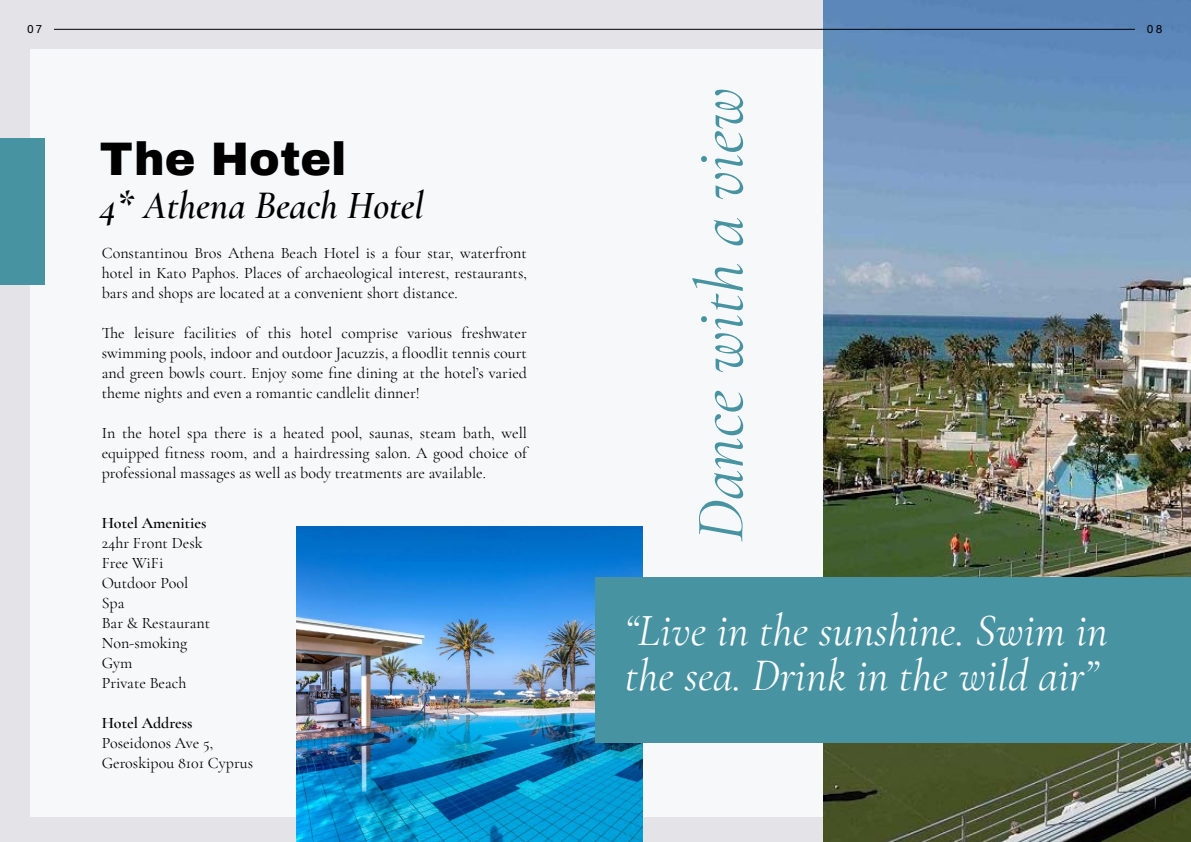
<style>
.page{position:relative;width:1191px;height:842px;background:#e4e4e8}
.page>*{position:absolute;margin:0;border:0;box-sizing:border-box;transform-origin:0 0}
.t1{font:italic 69px "Cormorant Garamond";color:#4793a1}
.t2{font:900 46px "Archivo";color:#000}
.t3{font:italic 45px/45px "Cormorant Garamond";color:#fff}
.t4{font:italic 600 39px "Cormorant Garamond";color:#000}
.t5{font:16px/20px "Cormorant Garamond";color:#000;text-align:justify}
.t6{font:600 16px "Cormorant Garamond";color:#000}
.t7{font:12px "Acumin Pro";color:#000}
</style>
<div class="page">
<div style="left:30px;top:49px;width:1131px;height:768px;background:#f7f8f9"></div>
<img style="left:296px;top:527px;width:347px;height:315px">
<img style="left:823px;top:0;width:368px;height:842px">
<hr style="left:54px;top:29px;width:1081px;height:1px;background:#000">
<div style="left:0;top:138px;width:44px;height:147px;background:#4793a1"></div>
<div style="left:595px;top:577px;width:596px;height:166px;background:#4793a1"></div>
<p class="t7" style="left:27px;top:20px;width:16px">07</p>
<p class="t7" style="left:1146px;top:21px;width:17px">08</p>
<h2 class="t2" style="left:100px;top:131px;width:248px">The Hotel</h2>
<h3 class="t4" style="left:100px;top:182px;width:326px">4* Athena Beach Hotel</h3>
<p class="t5" style="left:102px;top:243px;width:427px">Constantinou Bros Athena Beach Hotel is a four star, waterfront hotel in Kato Paphos. Places of archaeological interest, restaurants, bars and shops are located at a convenient short distance.</p>
<p class="t5" style="left:102px;top:323px;width:427px">The leisure facilities of this hotel comprise various freshwater swimming pools, indoor and outdoor Jacuzzis, a floodlit tennis court and green bowls court. Enjoy some fine dining at the hotel’s varied theme nights and even a romantic candlelit dinner!</p>
<p class="t5" style="left:102px;top:423px;width:427px">In the hotel spa there is a heated pool, saunas, steam bath, well equipped fitness room, and a hairdressing salon. A good choice of professional massages as well as body treatments are available.</p>
<p class="t6" style="left:102px;top:513px;width:106px">Hotel Amenities</p>
<p class="t5" style="left:102px;top:533px;width:110px;text-align:left">24hr Front Desk<br>Free WiFi<br>Outdoor Pool<br>Spa<br>Bar &amp; Restaurant<br>Non-smoking<br>Gym<br>Private Beach</p>
<p class="t6" style="left:102px;top:713px;width:92px">Hotel Address</p>
<p class="t5" style="left:102px;top:733px;width:153px">Poseidonos Ave 5,<br>Geroskipou 8101 Cyprus</p>
<h1 class="t1" style="left:680px;top:542px;width:456px;rotate:-90deg">Dance with a view</h1>
<h3 class="t3" style="left:625px;top:608px;width:484px">“Live in the sunshine. Swim in the sea. Drink in the wild air”</h3>
</div>
